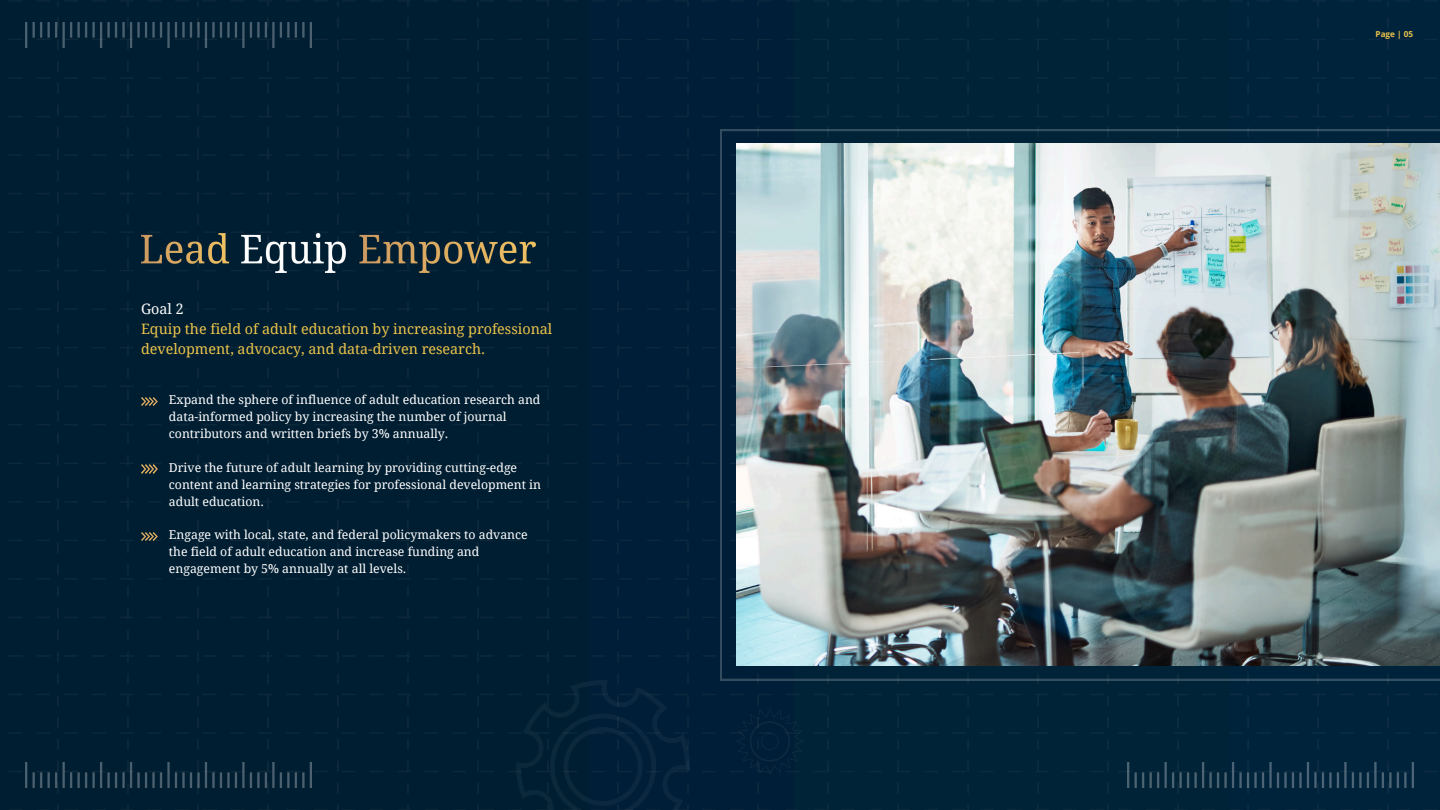
<style>
.page{position:relative;width:1440px;height:810px;background:#fff}
.page>*{position:absolute;margin:0;border:0;box-sizing:border-box;transform-origin:0 0}
.t1{font:14.3px/19.9px "Droid Serif";color:#edc44a}
.t2{font:12.3px/16.9px "Droid Serif";color:#fff}
.t3{font:700 8.2px "Open Sans";color:#edc44a}
.s1{color:#fff}
</style>
<div class="page">
<img style="left:0;top:0;width:1440px;height:810px">
<svg style="left:721px;top:130px;width:719px;height:550px;background:#0d2d42"></svg>
<img style="left:737px;top:144px;width:703px;height:522px">
<img style="left:141px;top:233px;width:395px;height:39px">
<img style="left:141px;top:398px;width:17px;height:8px">
<img style="left:141px;top:465px;width:17px;height:8px">
<img style="left:141px;top:533px;width:17px;height:8px">
<img style="left:26px;top:762px;width:286px;height:25px">
<img style="left:517px;top:680px;width:172px;height:130px">
<img style="left:737px;top:709px;width:66px;height:66px">
<img style="left:1127px;top:762px;width:286px;height:25px">
<img style="left:26px;top:23px;width:286px;height:24px">
<p class="t1" style="left:141px;top:299px;width:413px"><span class="s1">Goal 2<br></span>Equip the field of adult education by increasing professional development, advocacy, and data-driven research.</p>
<p class="t2" style="left:169px;top:392px;width:373px">Expand the sphere of influence of adult education research and data-informed policy by increasing the number of journal contributors and written briefs by 3% annually.</p>
<p class="t2" style="left:169px;top:459px;width:374px">Drive the future of adult learning by providing cutting-edge content and learning strategies for professional development in adult education.</p>
<p class="t2" style="left:169px;top:527px;width:360px">Engage with local, state, and federal policymakers to advance the field of adult education and increase funding and engagement by 5% annually at all levels.</p>
<p class="t3" style="left:1376px;top:28px;width:39px">Page | 05</p>
</div>
